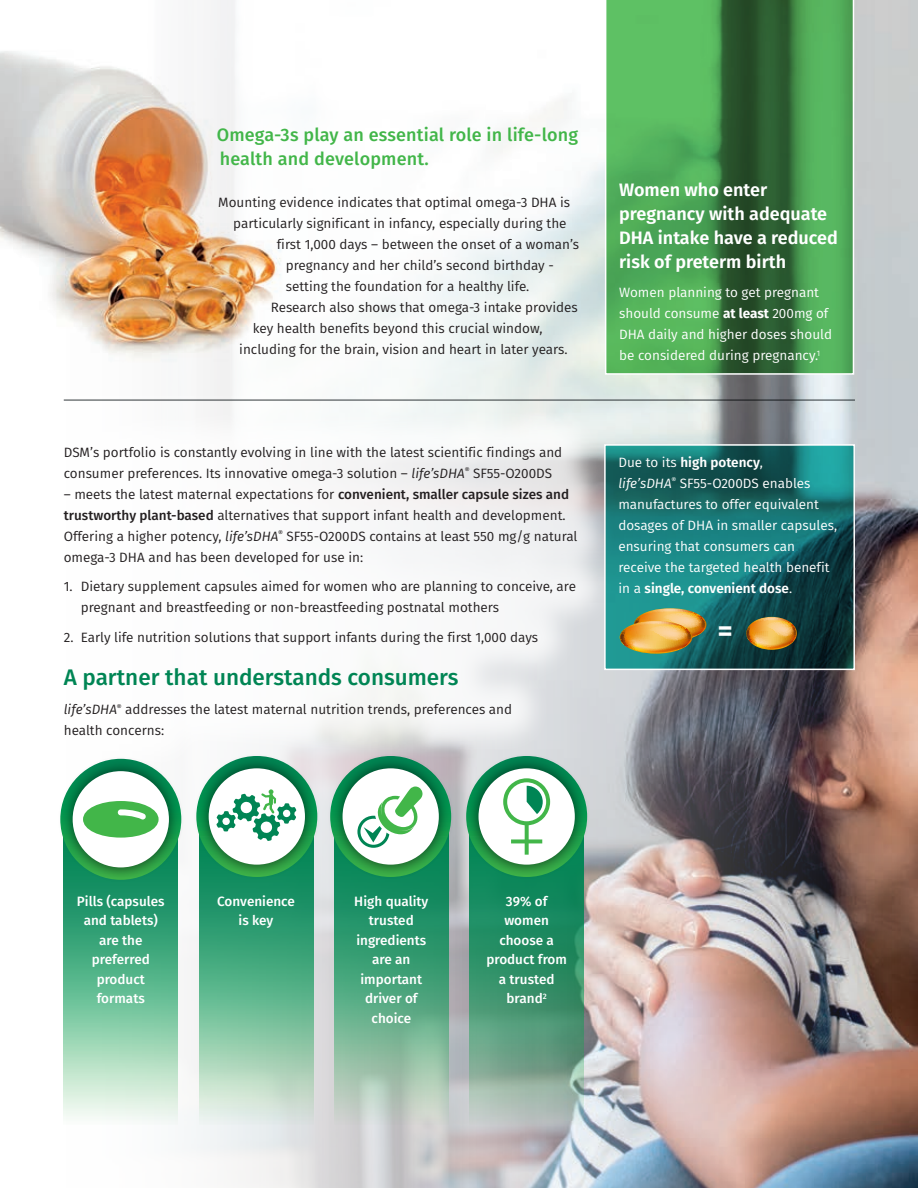
<style>
.page{position:relative;width:918px;height:1188px;background:#fff}
.page>*{position:absolute;margin:0;border:0;box-sizing:border-box;transform-origin:0 0}
.body_headers{font:600 30px "Fira Sans";color:#fff}
.subheaders{font:500 22.5px "Fira Sans";color:#008554}
.body_headers-2{font:600 18px/24px "Fira Sans";color:#fff}
.highlight_text{font:500 18px/24px "Fira Sans";letter-spacing:.01em;color:#42b649}
.body_text{font:13.5px/21px "Fira Sans";color:#231f20}
.body_headers-3{font:13.5px/21px "Fira Sans";color:#fff}
.Bullets{font:13.5px/21px "Fira Sans";color:#231f20}
.Bullets-2{font:500 13.5px/19.5px "Fira Sans";color:#fff;text-align:center}
.s1{font-style:italic}
.s2{font-weight:500}
.s3{font-weight:700}
.s4{font-weight:600}
</style>
<div class="page">
<img style="left:897px;top:0;width:21px;height:1188px">
<img style="left:63px;top:0;width:834px;height:1188px">
<img style="left:0;top:0;width:315px;height:396px">
<div style="left:24px;top:406px;width:593px;height:370px;background:#fff;opacity:.75"></div>
<svg style="left:605px;top:0;width:249px;height:375px;background:#499750"></svg>
<svg style="left:607px;top:447px;width:245px;height:220px;background:#156868"></svg>
<div style="left:604px;top:444px;width:251px;height:226px;border:2px solid #fff"></div>
<svg style="left:470px;top:879px;width:114px;height:245px;background:#4f9a7a"></svg>
<svg style="left:199px;top:879px;width:114px;height:245px;background:#6eb997"></svg>
<svg style="left:334px;top:879px;width:114px;height:245px;background:#61ab8a"></svg>
<svg style="left:64px;top:882px;width:114px;height:242px;background:#78c2a0"></svg>
<img style="left:58px;top:757px;width:125px;height:125px">
<div style="left:73px;top:771px;width:96px;height:96px;background:#fff;border-radius:50%"></div>
<svg style="left:83px;top:801px;width:76px;height:37px"></svg>
<img style="left:194px;top:754px;width:125px;height:125px">
<div style="left:209px;top:768px;width:96px;height:97px;background:#fff;border-radius:50%"></div>
<svg style="left:216px;top:789px;width:80px;height:52px"></svg>
<img style="left:328px;top:754px;width:125px;height:125px">
<div style="left:343px;top:768px;width:96px;height:97px;background:#fff;border-radius:50%"></div>
<svg style="left:357px;top:787px;width:66px;height:61px"></svg>
<img style="left:464px;top:754px;width:125px;height:125px">
<div style="left:479px;top:768px;width:96px;height:97px;background:#fff;border-radius:50%"></div>
<svg style="left:503px;top:778px;width:47px;height:77px"></svg>
<hr style="left:64px;top:399px;width:791px;height:2px;background:#767a7c">
<svg style="left:620px;top:608px;width:86px;height:46px;background:#809567"></svg>
<svg style="left:620px;top:621px;width:72px;height:33px;background:#e8a846"></svg>
<svg style="left:746px;top:617px;width:51px;height:33px"></svg>
<svg style="left:746px;top:617px;width:51px;height:33px"></svg>
<p class="highlight_text" style="left:217px;top:122px;width:363px">Omega-3s play an essential role in life-long health and development.</p>
<p class="body_text" style="left:218px;top:192px;width:353px">Mounting evidence indicates that optimal omega-3 DHA is</p>
<p class="body_text" style="left:233px;top:213px;width:335px">particularly significant in infancy, especially during the</p>
<p class="body_text" style="left:277px;top:234px;width:304px">first 1,000 days – between the onset of a woman’s</p>
<p class="body_text" style="left:286px;top:255px;width:269px">pregnancy and her child’s second birthday -</p>
<p class="body_text" style="left:286px;top:276px;width:245px">setting the foundation for a healthy life.</p>
<p class="body_text" style="left:271px;top:297px;width:309px">Research also shows that omega-3 intake provides</p>
<p class="body_text" style="left:253px;top:318px;width:291px">key health benefits beyond this crucial window,</p>
<p class="body_text" style="left:239px;top:339px;width:330px">including for the brain, vision and heart in later years.</p>
<p class="body_text" style="left:64px;top:441px;width:500px">DSM’s portfolio is constantly evolving in line with the latest scientific findings and consumer preferences. Its innovative omega-3 solution – <span class="s1">life’sDHA</span><sup>®</sup> SF55-O200DS</p>
<p class="body_text" style="left:64px;top:483px;width:515px">– meets the latest maternal expectations for <span class="s2">convenient, smaller capsule sizes and trustworthy plant-based</span> alternatives that support infant health and development.<br>Offering a higher potency, <span class="s1">life’sDHA</span><sup>®</sup> SF55-O200DS contains at least 550 mg/g natural omega-3 DHA and has been developed for use in:</p>
<p class="Bullets" style="left:81px;top:576px;width:497px;text-indent:-17px">1. Dietary supplement capsules aimed for women who are planning to conceive, are pregnant and breastfeeding or non-breastfeeding postnatal mothers</p>
<p class="Bullets" style="left:64px;top:626px;width:476px">2. Early life nutrition solutions that support infants during the first 1,000 days</p>
<p class="subheaders" style="left:64px;top:659px;width:396px">A partner that understands consumers</p>
<p class="body_text" style="left:64px;top:699px;width:450px"><span class="s1">life’sDHA</span><sup>®</sup> addresses the latest maternal nutrition trends, preferences and health concerns:</p>
<p class="body_headers-2" style="left:619px;top:177px;width:220px">Women who enter pregnancy with adequate<br>DHA intake have a reduced risk of preterm birth</p>
<p class="body_headers-3" style="left:619px;top:282px;width:214px">Women planning to get pregnant should consume <span class="s3">at least</span> 200mg of<br>DHA daily and higher doses should be considered during pregnancy.<sup>1</sup></p>
<p class="body_headers-3" style="left:618px;top:451px;width:220px">Due to its <span class="s4">high potency</span>,<br><span class="s1">life’sDHA</span><sup>®</sup> SF55-O200DS enables manufactures to offer equivalent dosages of DHA in smaller capsules, ensuring that consumers can receive the targeted health benefit in a <span class="s4">single, convenient dose</span>.</p>
<p class="body_headers" style="left:718px;top:606px;width:17px">=</p>
<p class="Bullets-2" style="left:77px;top:891px;width:89px">Pills (capsules and tablets) are the preferred product formats</p>
<p class="Bullets-2" style="left:217px;top:891px;width:79px">Convenience is key</p>
<p class="Bullets-2" style="left:354px;top:891px;width:76px">High quality trusted ingredients are an important driver of choice</p>
<p class="Bullets-2" style="left:486px;top:891px;width:82px">39% of women choose a product from a trusted brand<sup>2</sup></p>
</div>
